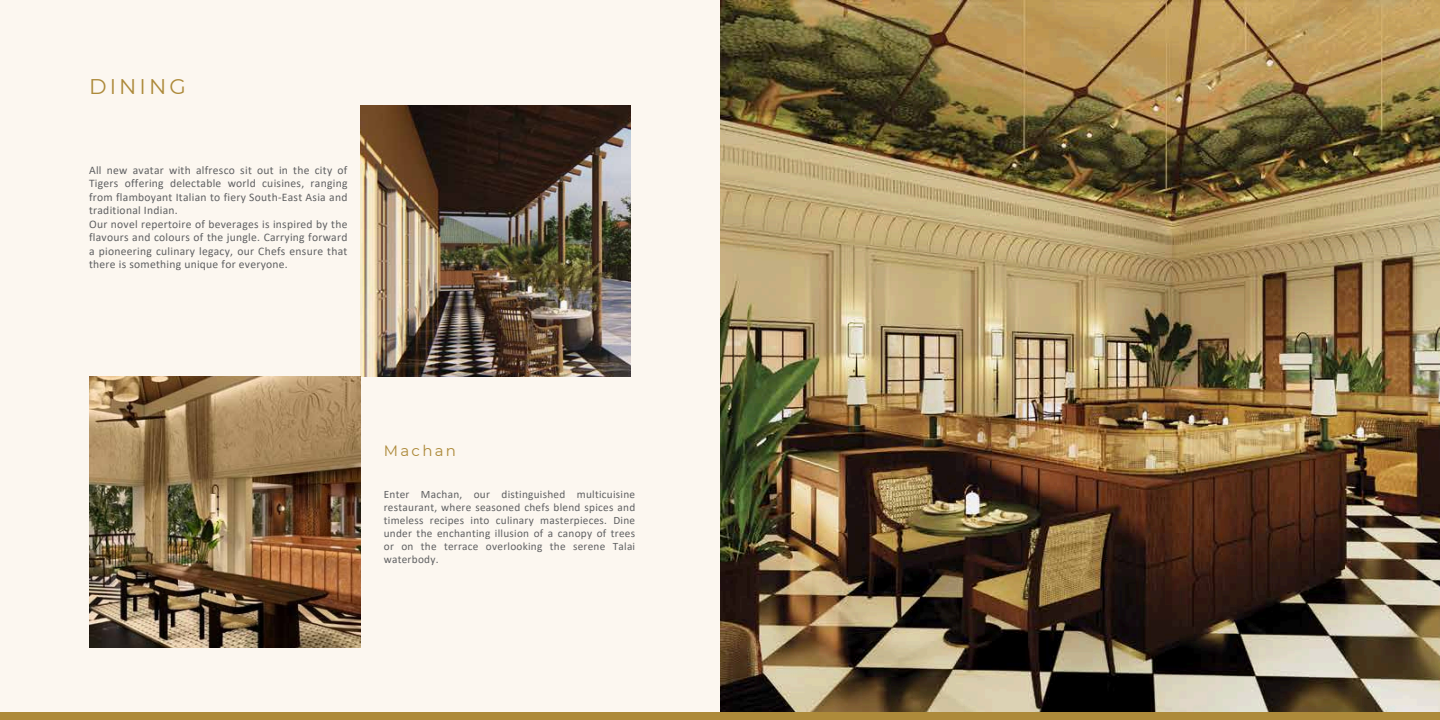
<style>
.page{position:relative;width:1440px;height:720px;background:#fcf7f0}
.page>*{position:absolute;margin:0;border:0;box-sizing:border-box;transform-origin:0 0}
.t1{font:21.25px "Montserrat";letter-spacing:.145em;color:#ad8a3a}
.t2{font:15px "Montserrat";letter-spacing:.155em;color:#ad8a3a}
.t3{font:11.5px/13.5px "Calibri";letter-spacing:.025em;color:#5f6062;text-align:justify}
.t4{font:11.25px/13.1px "Calibri";letter-spacing:.025em;color:#5f6062;text-align:justify}
</style>
<div class="page">
<img style="left:720px;top:0;width:720px;height:713px">
<div style="left:0;top:713px;width:1440px;height:7px;background:#ad8a3a"></div>
<img style="left:360px;top:105px;width:271px;height:271px">
<img style="left:89px;top:376px;width:271px;height:271px">
<p class="t1" style="left:89px;top:73px;width:98px">DINING</p>
<h2 class="t3" style="left:89px;top:164px;width:260px">All new avatar with alfresco sit out in the city of Tigers offering delectable world cuisines, ranging from flamboyant Italian to fiery South-East Asia and traditional Indian.</h2>
<p class="t3" style="left:89px;top:218px;width:260px">Our novel repertoire of beverages is inspired by the flavours and colours of the jungle. Carrying forward a pioneering culinary legacy, our Chefs ensure that there is something unique for everyone.</p>
<p class="t2" style="left:384px;top:442px;width:74px">Machan</p>
<p class="t4" style="left:384px;top:488px;width:253px">Enter Machan, our distinguished multicuisine restaurant, where seasoned chefs blend spices and timeless recipes into culinary masterpieces. Dine under the enchanting illusion of a canopy of trees or on the terrace overlooking the serene Talai waterbody.</p>
</div>
